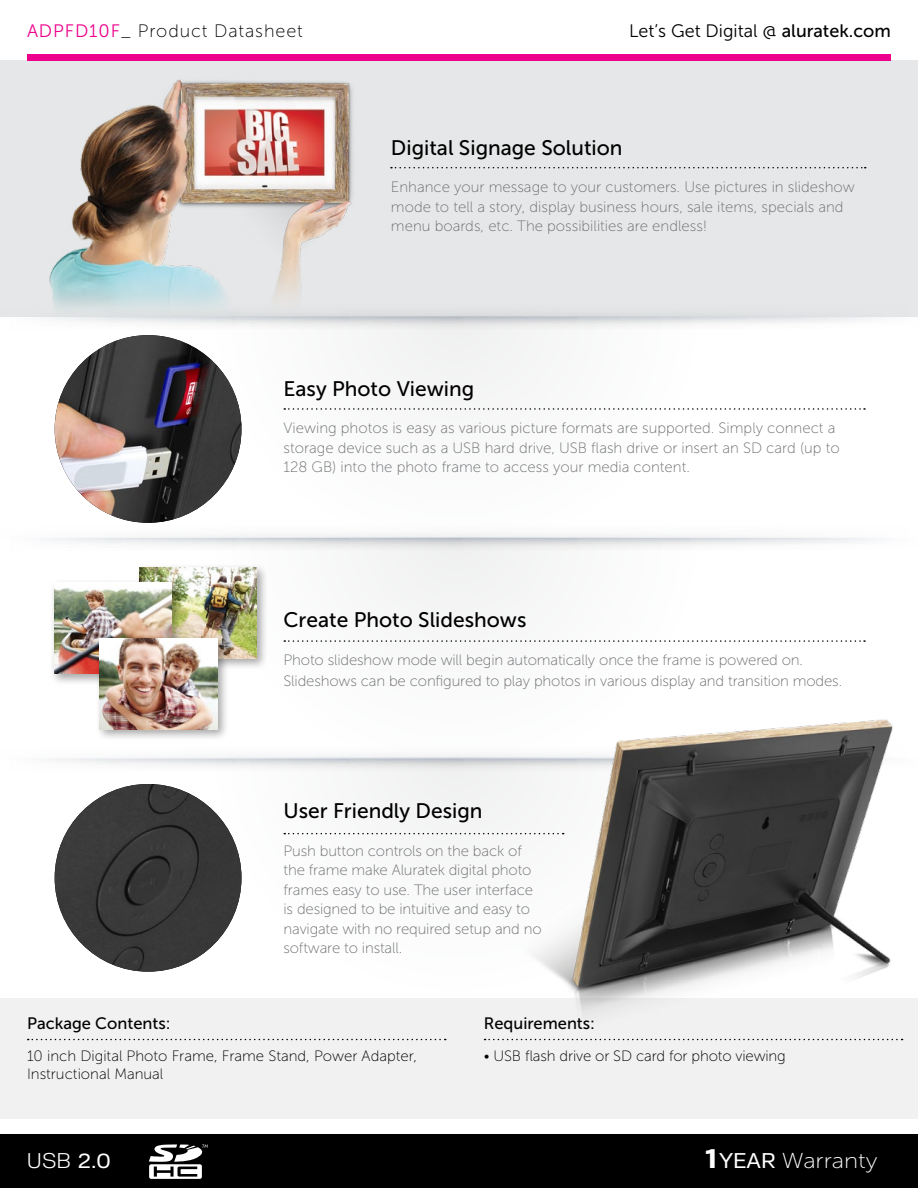
<style>
.page{position:relative;width:918px;height:1188px;background:#fff}
.page>*{position:absolute;margin:0;border:0;box-sizing:border-box;transform-origin:0 0}
.t1{font:21.6px "Museo Sans 100";color:#fff;scale:1.11 1}
.t2{font:300 21.6px "Crique Grotesk";color:#fff;scale:1.11 1}
.t3{font:21px "Museo Sans 500";color:#000}
.t4{font:18px "Museo Sans 300";color:#000}
.t5{font:18px "Museo Sans 100";letter-spacing:.05em;color:#000}
.t6{font:16.5px "Museo Sans 500";color:#000}
.t7{font:15px/19.5px "Museo Sans 100";letter-spacing:-.005em;color:#6d6e71}
.t8{font:15px "Museo Sans 100";color:#000}
.s1{font-family:"Museo Sans 300";color:#ec008c}
.s2{font-family:"Museo Sans 500"}
.s3{font-weight:400}
.s4{font-family:"Crique Grotesk";font-weight:700;font-size:28.35px}
.s5{font-family:"Crique Grotesk"}
</style>
<div class="page">
<div style="left:0;top:1134px;width:918px;height:54px;background:#000"></div>
<div style="left:0;top:998px;width:918px;height:121px;background:#f1f1f2"></div>
<div style="left:0;top:61px;width:918px;height:256px;background:#e6e7e8"></div>
<img style="left:49px;top:79px;width:338px;height:238px">
<svg style="left:149px;top:1144px;width:59px;height:35px"></svg>
<img style="left:491px;top:719px;width:413px;height:322px">
<div style="left:135px;top:563px;width:134px;height:108px;background:#000;opacity:.35"></div>
<img style="left:139px;top:567px;width:117px;height:92px">
<svg style="left:28px;top:1039px;width:418px;height:1px"></svg>
<svg style="left:485px;top:1039px;width:418px;height:1px"></svg>
<svg style="left:391px;top:167px;width:475px;height:1px"></svg>
<svg style="left:284px;top:408px;width:581px;height:2px"></svg>
<svg style="left:284px;top:640px;width:581px;height:2px"></svg>
<svg style="left:284px;top:833px;width:280px;height:1px"></svg>
<div style="left:50px;top:578px;width:133px;height:108px;background:#000;opacity:.35"></div>
<img style="left:54px;top:583px;width:117px;height:91px">
<div style="left:95px;top:634px;width:134px;height:107px;background:#000;opacity:.35"></div>
<img style="left:100px;top:638px;width:117px;height:92px">
<img style="left:55px;top:335px;width:186px;height:188px;border-radius:94px">
<div style="left:55px;top:784px;width:186px;height:188px;background:#393939;border-radius:94px"></div>
<div style="left:27px;top:54px;width:864px;height:7px;background:#ec008c"></div>
<p class="t5" style="left:27px;top:21px;width:277px"><span class="s1">ADPFD10F</span>_ Product Datasheet</p>
<p class="t4" style="left:629px;top:21px;width:263px">Let’s Get Digital @ <span class="s2">aluratek.com</span></p>
<h2 class="t3" style="left:391px;top:136px;width:233px">Digital Signage Solution</h2>
<p class="t7" style="left:391px;top:177px;width:465px">Enhance your message to your customers. Use pictures in slideshow mode to tell a story, display business hours, sale items, specials and menu boards, etc. The possibilities are endless!</p>
<h2 class="t3" style="left:284px;top:377px;width:192px">Easy Photo Viewing</h2>
<p class="t7" style="left:284px;top:418px;width:558px">Viewing photos is easy as various picture formats are supported. Simply connect a storage device such as a USB hard drive, USB flash drive or insert an SD card (up to<br>128 GB) into the photo frame to access your media content.</p>
<h2 class="t3" style="left:284px;top:608px;width:244px">Create Photo Slideshows</h2>
<p class="t7" style="left:284px;top:649px;width:560px;line-height:21px">Photo slideshow mode will begin automatically once the frame is powered on.<br>Slideshows can be configured to play photos in various display and transition modes.</p>
<h2 class="t3" style="left:284px;top:799px;width:201px">User Friendly Design</h2>
<p class="t7" style="left:284px;top:841px;width:260px">Push button controls on the back of the frame make Aluratek digital photo frames easy to use. The user interface is designed to be intuitive and easy to navigate with no required setup and no software to install.</p>
<p class="t6" style="left:27px;top:1014px;width:145px">Package Contents:</p>
<p class="t6" style="left:484px;top:1014px;width:113px">Requirements:</p>
<p class="t8" style="left:27px;top:1048px;width:391px">10 inch Digital Photo Frame, Frame Stand, Power Adapter,</p>
<p class="t8" style="left:484px;top:1048px;width:304px">• USB flash drive or SD card for photo viewing</p>
<p class="t8" style="left:27px;top:1066px;width:138px">Instructional Manual</p>
<h1 class="t2" style="left:27px;top:1148px;width:77px">USB <span class="s3">2.0</span></h1>
<h1 class="t1" style="left:705px;top:1149px;width:157px"><span class="s4">1</span><span class="s5">YEAR</span> Warranty</h1>
</div>
